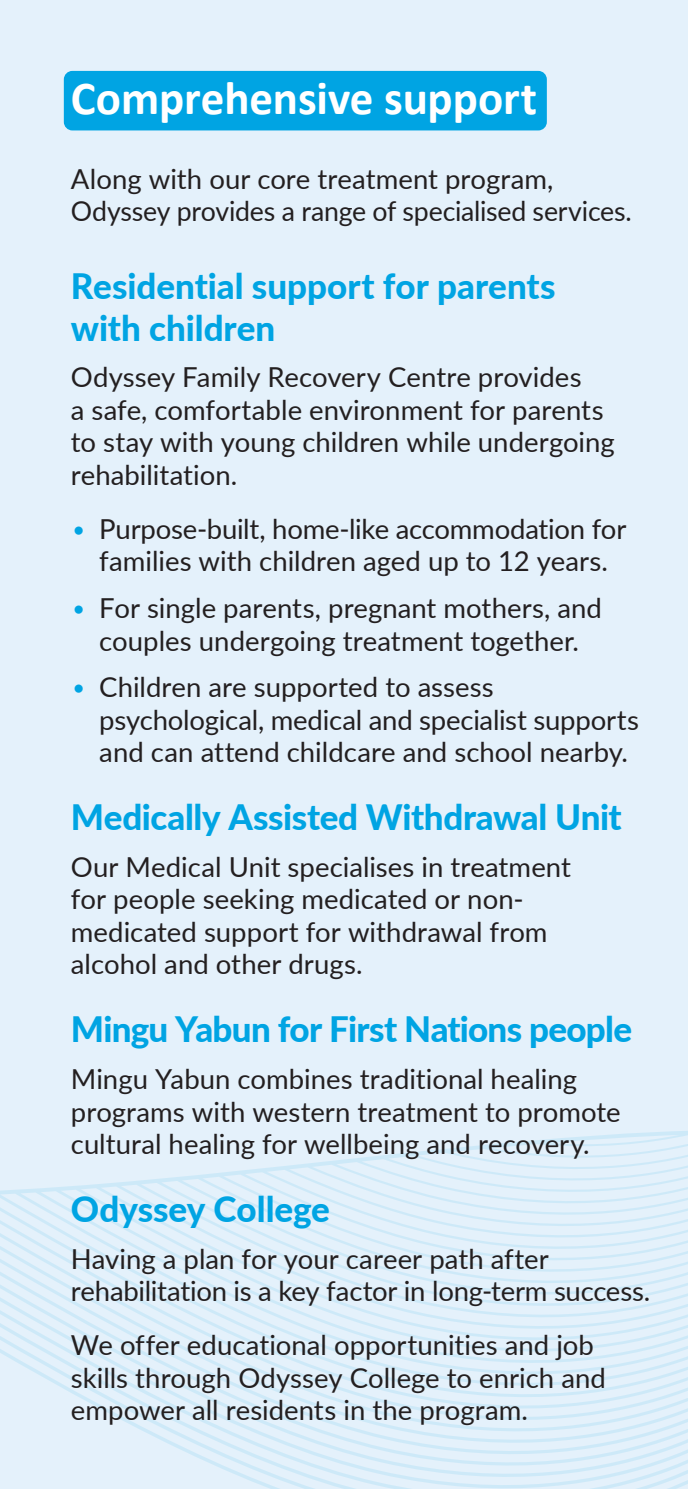
<style>
.page{position:relative;width:688px;height:1489px;background:#fff}
.page>*{position:absolute;margin:0;border:0;box-sizing:border-box;transform-origin:0 0}
.t1{font:700 47.5px "Calibri";letter-spacing:-.005em;color:#fff}
.t2{font:800 35px/42px "Lato";letter-spacing:-.01em;color:#00a4e3}
.t3{font:27.5px/32.5px "Lato";color:#231f20}
.s1{font-weight:300;color:#00a4e3}
</style>
<div class="page">
<div style="left:0;top:0;width:687px;height:1488px;background:#e4f1fb"></div>
<svg style="left:0;top:1131px;width:687px;height:357px"></svg>
<div style="left:64px;top:71px;width:482px;height:59px;background:#00a4e3;border-radius:9px"></div>
<h1 class="t1" style="left:71px;top:64px;width:467px">Comprehensive support</h1>
<p class="t3" style="left:71px;top:161px;width:562px">Along with our core treatment program,<br>Odyssey provides a range of specialised services.</p>
<p class="t2" style="left:71px;top:263px;width:486px">Residential support for parents with children</p>
<p class="t3" style="left:71px;top:360px;width:545px">Odyssey Family Recovery Centre provides<br>a safe, comfortable environment for parents to stay with young children while undergoing rehabilitation.</p>
<p class="t3" style="left:71px;top:511px;width:556px;text-align:center"><span class="s1">•</span> Purpose-built, home-like accommodation for families with children aged up to 12 years.</p>
<p class="t3" style="left:71px;top:590px;width:532px;text-align:center"><span class="s1">•</span> For single parents, pregnant mothers, and couples undergoing treatment together.</p>
<p class="t3" style="left:99px;top:669px;width:541px;text-indent:-28px"><span class="s1">•</span> Children are supported to assess psychological, medical and specialist supports and can attend childcare and school nearby.</p>
<p class="t2" style="left:71px;top:794px;width:552px">Medically Assisted Withdrawal Unit</p>
<p class="t3" style="left:71px;top:849px;width:501px">Our Medical Unit specialises in treatment for people seeking medicated or non&shy;medicated support for withdrawal from alcohol and other drugs.</p>
<p class="t2" style="left:71px;top:1007px;width:562px">Mingu Yabun for First Nations people</p>
<p class="t3" style="left:71px;top:1061px;width:551px">Mingu Yabun combines traditional healing programs with western treatment to promote cultural healing for wellbeing and recovery.</p>
<p class="t2" style="left:71px;top:1186px;width:260px">Odyssey College</p>
<p class="t3" style="left:71px;top:1241px;width:580px">Having a plan for your career path after rehabilitation is a key factor in long-term success.</p>
<p class="t3" style="left:71px;top:1327px;width:536px">We offer educational opportunities and job skills through Odyssey College to enrich and empower all residents in the program.</p>
</div>
